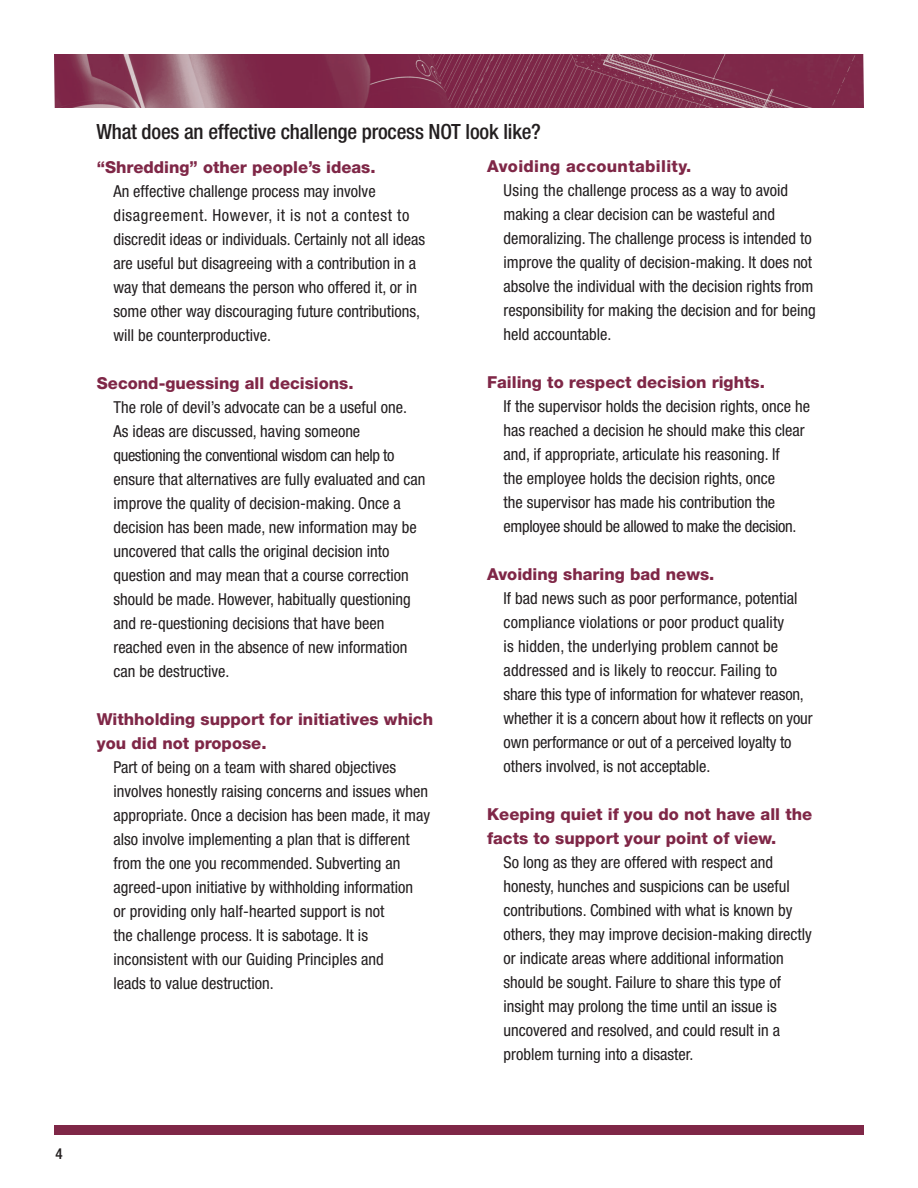
<style>
.page{position:relative;width:918px;height:1188px;background:#fff}
.page>*{position:absolute;margin:0;border:0;box-sizing:border-box;transform-origin:0 0}
.t1{font:500 condensed 21px "Helvetica Neue";letter-spacing:-.01em;color:#231f20}
.t2{font:condensed 16.5px/24px "Helvetica Neue";color:#231f20}
.t3{font:800 16.5px/24px "Helvetica Neue";color:#7f2747}
.t4{font:800 16.5px "Helvetica Neue";letter-spacing:.02em;color:#7f2747}
.t5{font:500 condensed 15px "Helvetica Neue";color:#231f20}
.s1{font-weight:800;font-stretch:normal;color:#7f2747}
</style>
<div class="page">
<div style="left:55px;top:1125px;width:809px;height:9px;background:#7f2747"></div>
<img style="left:54px;top:54px;width:810px;height:54px">
<p class="t5" style="left:55px;top:1144px;width:9px">4</p>
<p class="t1" style="left:96px;top:119px;width:446px">What does an effective challenge process NOT look like?</p>
<p class="t4" style="left:487px;top:157px;width:206px">Avoiding accountability.</p>
<p class="t2" style="left:504px;top:178px;width:314px">Using the challenge process as a way to avoid making a clear decision can be wasteful and demoralizing. The challenge process is intended to improve the quality of decision-making. It does not absolve the individual with the decision rights from responsibility for making the decision and for being held accountable.</p>
<p class="t3" style="left:487px;top:370px;width:279px">Failing to respect decision rights.</p>
<p class="t2" style="left:504px;top:394px;width:308px">If the supervisor holds the decision rights, once he has reached a decision he should make this clear and, if appropriate, articulate his reasoning. If<br>the employee holds the decision rights, once<br>the supervisor has made his contribution the employee should be allowed to make the decision.</p>
<p class="t3" style="left:487px;top:562px;width:229px">Avoiding sharing bad news.</p>
<p class="t2" style="left:504px;top:586px;width:311px">If bad news such as poor performance, potential compliance violations or poor product quality<br>is hidden, the underlying problem cannot be addressed and is likely to reoccur. Failing to share this type of information for whatever reason, whether it is a concern about how it reflects on your own performance or out of a perceived loyalty to others involved, is not acceptable.</p>
<p class="t3" style="left:487px;top:802px;width:327px">Keeping quiet if you do not have all the</p>
<p class="t3" style="left:487px;top:826px;width:291px">facts to support your point of view.</p>
<p class="t2" style="left:504px;top:850px;width:271px">So long as they are offered with respect and</p>
<p class="t2" style="left:504px;top:874px;width:288px">honesty, hunches and suspicions can be useful</p>
<p class="t2" style="left:504px;top:898px;width:290px">contributions. Combined with what is known by</p>
<p class="t2" style="left:504px;top:922px;width:310px">others, they may improve decision-making directly</p>
<p class="t2" style="left:504px;top:946px;width:282px">or indicate areas where additional information</p>
<p class="t2" style="left:504px;top:970px;width:279px">should be sought. Failure to share this type of</p>
<p class="t2" style="left:504px;top:994px;width:275px">insight may prolong the time until an issue is</p>
<p class="t2" style="left:504px;top:1018px;width:278px">uncovered and resolved, and could result in a</p>
<p class="t2" style="left:504px;top:1042px;width:191px">problem turning into a disaster.</p>
<p class="t2" style="left:113px;top:155px;width:313px;text-indent:-16px"><span class="s1">“Shredding” other people’s ideas.<br></span>An effective challenge process may involve disagreement. However, it is not a contest to discredit ideas or individuals. Certainly not all ideas are useful but disagreeing with a contribution in a way that demeans the person who offered it, or in some other way discouraging future contributions, will be counterproductive.</p>
<p class="t3" style="left:97px;top:372px;width:258px">Second-guessing all decisions.</p>
<p class="t2" style="left:113px;top:395px;width:295px">The role of devil’s advocate can be a useful one.</p>
<p class="t2" style="left:113px;top:419px;width:314px">As ideas are discussed, having someone questioning the conventional wisdom can help to ensure that alternatives are fully evaluated and can improve the quality of decision-making. Once a decision has been made, new information may be uncovered that calls the original decision into question and may mean that a course correction should be made. However, habitually questioning and re-questioning decisions that have been reached even in the absence of new information can be destructive.</p>
<p class="t3" style="left:97px;top:708px;width:338px">Withholding support for initiatives which you did not propose.</p>
<p class="t2" style="left:113px;top:755px;width:318px">Part of being on a team with shared objectives involves honestly raising concerns and issues when appropriate. Once a decision has been made, it may also involve implementing a plan that is different from the one you recommended. Subverting an agreed-upon initiative by withholding information<br>or providing only half-hearted support is not<br>the challenge process. It is sabotage. It is inconsistent with our Guiding Principles and<br>leads to value destruction.</p>
</div>
